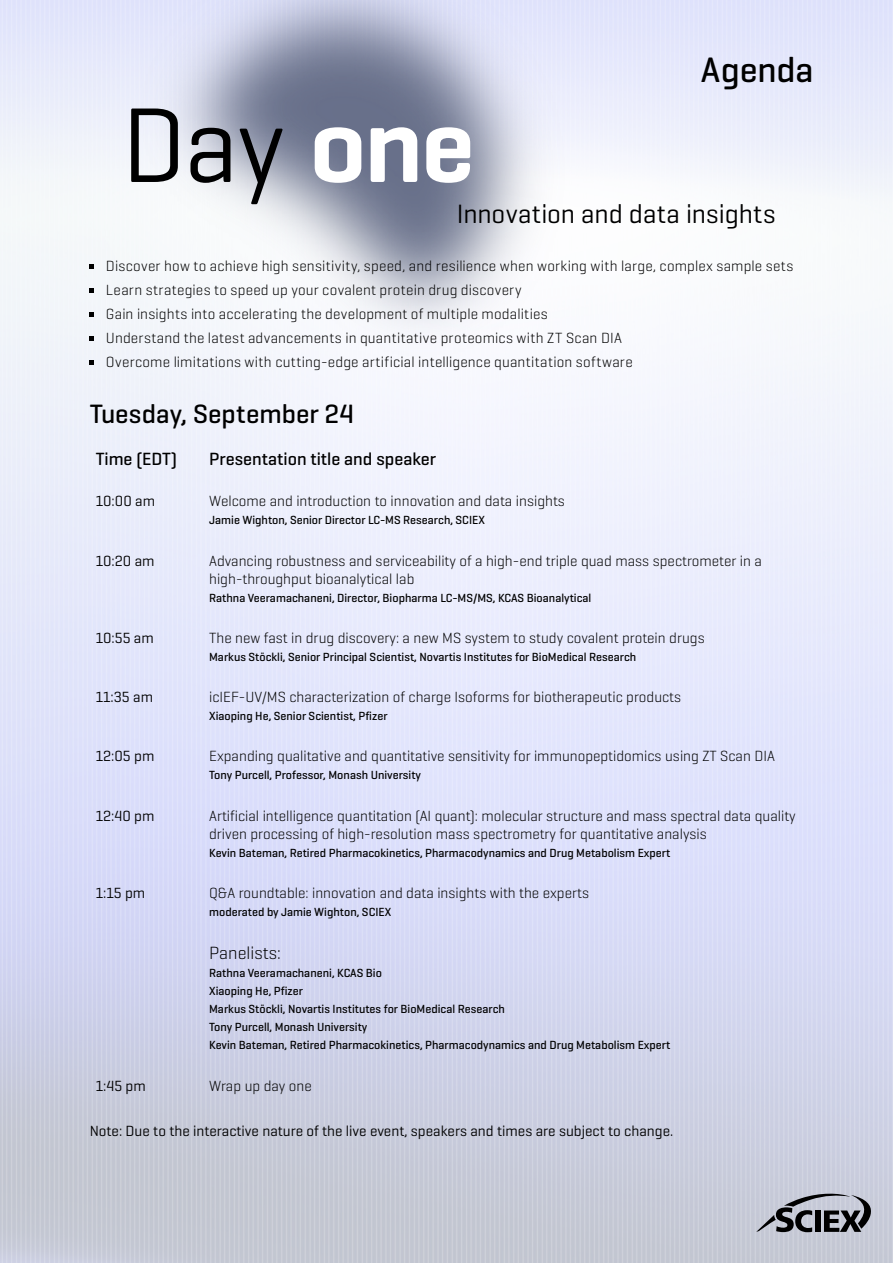
<style>
.page{position:relative;width:893px;height:1263px;background:#fff}
.page>*{position:absolute;margin:0;border:0;box-sizing:border-box;transform-origin:0 0}
.t1{font:108px "Geogrotesque";color:#000}
.t2{font:500 36px "Geogrotesque";letter-spacing:-.005em;color:#000}
.t3{font:27px "Geogrotesque";color:#000}
.t4{font:500 27px "Geogrotesque";color:#000}
.t5{font:500 18px "Geogrotesque";color:#000}
.t6{font:300 18px "Geogrotesque";color:#000}
.t7{font:300 15px/18px "Geogrotesque";color:#000}
.t8{font:15px "Geogrotesque";color:#000}
.t9{font:300 15px "Geogrotesque";letter-spacing:.02em;color:#000}
.t10{font:500 12px "Geogrotesque";color:#000}
.s1{font-weight:600;color:#fff}
</style>
<div class="page">
<img style="left:0;top:0;width:893px;height:1263px">
<img style="left:32px;top:0;width:602px;height:460px">
<svg style="left:756px;top:1192px;width:127px;height:40px;background:#8c8e98"></svg>
<svg style="left:89px;top:264px;width:5px;height:5px"></svg>
<svg style="left:89px;top:360px;width:5px;height:5px"></svg>
<svg style="left:89px;top:336px;width:5px;height:5px"></svg>
<svg style="left:89px;top:312px;width:5px;height:5px"></svg>
<svg style="left:89px;top:288px;width:5px;height:5px"></svg>
<p class="t2" style="left:701px;top:47px;width:114px">Agenda</p>
<p class="t1" style="left:121px;top:78px;width:355px">Day <span class="s1">one</span></p>
<p class="t3" style="left:457px;top:197px;width:320px">Innovation and data insights</p>
<p class="t7" style="left:106px;top:256px;width:689px">Discover how to achieve high sensitivity, speed, and resilience when working with large, complex sample sets</p>
<p class="t9" style="left:106px;top:280px;width:417px">Learn strategies to speed up your covalent protein drug discovery</p>
<p class="t7" style="left:106px;top:304px;width:443px">Gain insights into accelerating the development of multiple modalities</p>
<p class="t9" style="left:106px;top:328px;width:518px">Understand the latest advancements in quantitative proteomics with ZT Scan DIA</p>
<p class="t7" style="left:106px;top:352px;width:528px">Overcome limitations with cutting-edge artificial intelligence quantitation software</p>
<p class="t4" style="left:90px;top:397px;width:266px">Tuesday, September 24</p>
<p class="t5" style="left:96px;top:448px;width:83px">Time (EDT)</p>
<p class="t5" style="left:209px;top:448px;width:228px">Presentation title and speaker</p>
<p class="t8" style="left:96px;top:492px;width:61px">10:00 am</p>
<p class="t7" style="left:209px;top:492px;width:357px">Welcome and introduction to innovation and data insights</p>
<p class="t10" style="left:209px;top:513px;width:277px">Jamie Wighton, Senior Director LC-MS Research, SCIEX</p>
<p class="t8" style="left:96px;top:551px;width:61px">10:20 am</p>
<p class="t7" style="left:209px;top:551px;width:554px">Advancing robustness and serviceability of a high-end triple quad mass spectrometer in a high-throughput bioanalytical lab</p>
<p class="t10" style="left:209px;top:590px;width:384px">Rathna Veeramachaneni, Director, Biopharma LC-MS/MS, KCAS Bioanalytical</p>
<p class="t8" style="left:96px;top:628px;width:60px">10:55 am</p>
<p class="t7" style="left:209px;top:628px;width:497px">The new fast in drug discovery: a new MS system to study covalent protein drugs</p>
<p class="t10" style="left:209px;top:649px;width:429px">Markus Stöckli, Senior Principal Scientist, Novartis Institutes for BioMedical Research</p>
<p class="t8" style="left:96px;top:688px;width:59px">11:35 am</p>
<p class="t7" style="left:209px;top:687px;width:473px">icIEF-UV/MS characterization of charge Isoforms for biotherapeutic products</p>
<p class="t10" style="left:209px;top:708px;width:180px">Xiaoping He, Senior Scientist, Pfizer</p>
<p class="t8" style="left:96px;top:747px;width:60px">12:05 pm</p>
<p class="t7" style="left:209px;top:747px;width:567px">Expanding qualitative and quantitative sensitivity for immunopeptidomics using ZT Scan DIA</p>
<p class="t10" style="left:209px;top:768px;width:213px">Tony Purcell, Professor, Monash University</p>
<p class="t8" style="left:96px;top:806px;width:60px">12:40 pm</p>
<p class="t7" style="left:209px;top:806px;width:588px">Artificial intelligence quantitation (AI quant): molecular structure and mass spectral data quality driven processing of high-resolution mass spectrometry for quantitative analysis</p>
<p class="t10" style="left:209px;top:845px;width:463px">Kevin Bateman, Retired Pharmacokinetics, Pharmacodynamics and Drug Metabolism Expert</p>
<p class="t8" style="left:96px;top:883px;width:51px">1:15 pm</p>
<p class="t7" style="left:209px;top:883px;width:381px">Q&amp;A roundtable: innovation and data insights with the experts</p>
<p class="t10" style="left:209px;top:904px;width:184px">moderated by Jamie Wighton, SCIEX</p>
<p class="t6" style="left:209px;top:942px;width:73px">Panelists:</p>
<p class="t10" style="left:209px;top:966px;width:174px">Rathna Veeramachaneni, KCAS Bio</p>
<p class="t10" style="left:209px;top:984px;width:95px">Xiaoping He, Pfizer</p>
<p class="t10" style="left:209px;top:1002px;width:297px">Markus Stöckli, Novartis Institutes for BioMedical Research</p>
<p class="t10" style="left:209px;top:1020px;width:160px">Tony Purcell, Monash University</p>
<p class="t10" style="left:209px;top:1038px;width:463px">Kevin Bateman, Retired Pharmacokinetics, Pharmacodynamics and Drug Metabolism Expert</p>
<p class="t8" style="left:96px;top:1076px;width:52px">1:45 pm</p>
<p class="t7" style="left:209px;top:1076px;width:104px">Wrap up day one</p>
<p class="t8" style="left:90px;top:1122px;width:585px">Note: Due to the interactive nature of the live event, speakers and times are subject to change.</p>
</div>
